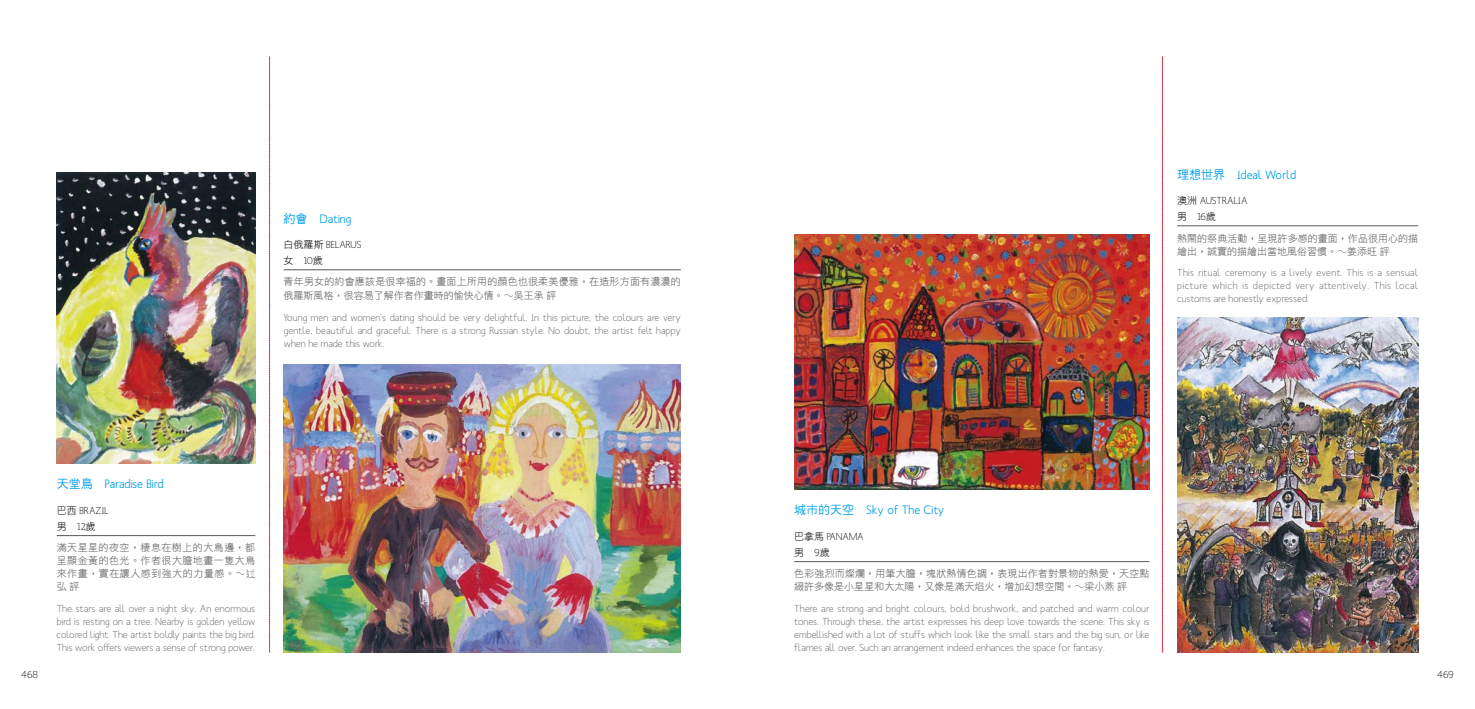
<style>
.page{position:relative;width:1475px;height:709px;background:#fff}
.page>*{position:absolute;margin:0;border:0;box-sizing:border-box;transform-origin:0 0}
.t1{font:500 12px "Mank Sans";color:#00a0e9}
.t2{font:10px/13px "Mank Sans";color:#595757;text-align:justify}
.t3{font:10px/21.5px "DF Hei Lt HK BF";letter-spacing:.015em;color:#595757}
.t4{font:10px/13px "DF Hei Lt HK BF";letter-spacing:.045em;color:#595757}
.t5{font:10px "Mank Sans";color:#000}
.s1{font-family:"DF Hei Md HK BF";font-weight:400}
.s2{font-family:"DF Hei Lt HK BF"}
.s3{color:#000}
.s4{font-family:"Mank Sans";color:#000}
</style>
<div class="page">
<img style="left:57px;top:173px;width:198px;height:291px">
<img style="left:283px;top:364px;width:397px;height:288px">
<hr style="left:57px;top:535px;width:198px;height:1px;background:#595757">
<svg style="left:246px;top:569px;width:9px;height:9px"></svg>
<hr style="left:283px;top:269px;width:397px;height:1px;background:#595757">
<svg style="left:269px;top:57px;width:1px;height:595px"></svg>
<img style="left:1177px;top:318px;width:240px;height:334px">
<img style="left:794px;top:235px;width:355px;height:254px">
<hr style="left:1176px;top:226px;width:241px;height:1px;background:#595757">
<hr style="left:794px;top:561px;width:355px;height:1px;background:#595757">
<svg style="left:1161px;top:57px;width:1px;height:595px"></svg>
<p class="t1" style="left:283px;top:211px;width:69px"><span class="s1">約會</span> Dating</p>
<p class="t5" style="left:283px;top:238px;width:79px"><span class="s2">白俄羅斯</span> BELARUS</p>
<p class="t3" style="left:283px;top:250px;width:398px"><span class="s3">女</span> <span class="s4">10</span><span class="s3">歲<br></span>青年男女的約會應該是很幸福的。畫面上所用的顏色也很柔美優雅，在造形方面有濃濃的</p>
<p class="t3" style="left:283px;top:285px;width:274px">俄羅斯風格，很容易了解作者作畫時的愉快心情。∼吳王承評</p>
<p class="t2" style="left:283px;top:311px;width:399px">Young men and women's dating should be very delightful. In this picture, the colours are very gentle, beautiful and graceful. There is a strong Russian style. No doubt, the artist felt happy when he made this work.</p>
<p class="t1" style="left:57px;top:476px;width:108px"><span class="s1">天堂鳥</span> Paradise Bird</p>
<p class="t5" style="left:57px;top:504px;width:53px"><span class="s2">巴西</span> BRAZIL</p>
<p class="t4" style="left:57px;top:515px;width:200px;line-height:21.5px"><span class="s3">男</span> <span class="s4">12</span><span class="s3">歲<br></span>滿天星星的夜空，棲息在樹上的大鳥邊，都</p>
<p class="t4" style="left:57px;top:554px;width:200px">呈顯金黃的色光。作者很大膽地畫一隻大鳥來作畫，實在讓人感到強大的力量感。∼弘評</p>
<p class="t2" style="left:57px;top:602px;width:200px">The stars are all over a night sky. An enormous bird is resting on a tree. Nearby is golden yellow colored light. The artist boldly paints the big bird.<br>This work offers viewers a sense of strong power.</p>
<p class="t1" style="left:1176px;top:167px;width:120px"><span class="s1">理想世界</span> Ideal World</p>
<p class="t5" style="left:1176px;top:194px;width:72px"><span class="s2">澳洲</span> AUSTRALIA</p>
<p class="t3" style="left:1176px;top:206px;width:242px"><span class="s3">男</span> <span class="s4">16</span><span class="s3">歲<br></span>熱鬧的祭典活動，呈現許多感的畫面，作品很用心的描</p>
<p class="t3" style="left:1176px;top:240px;width:214px">繪出，誠實的描繪出當地風俗習慣。∼姜添旺評</p>
<p class="t2" style="left:1176px;top:266px;width:243px">This ritual ceremony is a lively event. This is a sensual picture which is depicted very attentively. This local customs are honestly expressed.</p>
<p class="t1" style="left:794px;top:502px;width:151px"><span class="s1">城市的天空</span> Sky of The City</p>
<p class="t5" style="left:794px;top:530px;width:71px"><span class="s2">巴拿馬</span> PANAMA</p>
<p class="t3" style="left:794px;top:541px;width:357px"><span class="s3">男</span> <span class="s4">9</span><span class="s3">歲<br></span>色彩強烈而燦爛，用筆大膽，塊狀熱情色調，表現出作者對景物的熱愛，天空點</p>
<p class="t3" style="left:794px;top:576px;width:334px">綴許多像是小星星和大太陽，又像是滿天焰火，增加幻想空間。∼梁小燕評</p>
<p class="t2" style="left:794px;top:602px;width:357px">There are strong and bright colours, bold brushwork, and patched and warm colour tones. Through these, the artist expresses his deep love towards the scene. This sky is embellished with a lot of stuffs which look like the small stars and the big sun, or like flames all over. Such an arrangement indeed enhances the space for fantasy.</p>
<p class="t5" style="left:21px;top:668px;width:18px">468</p>
<p class="t5" style="left:1436px;top:668px;width:18px">469</p>
</div>
